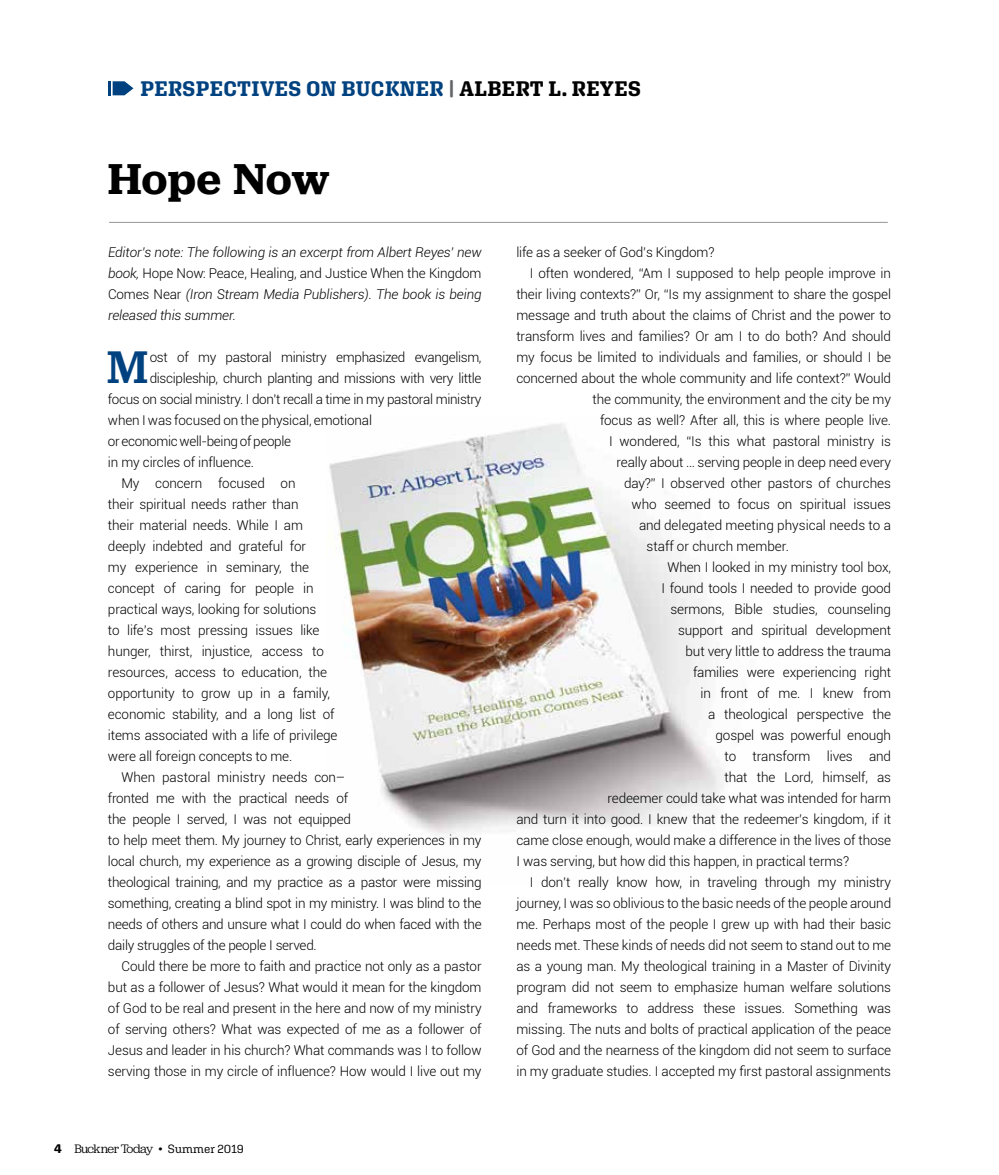
<style>
.page{position:relative;width:999px;height:1175px;background:#fff}
.page>*{position:absolute;margin:0;border:0;box-sizing:border-box;transform-origin:0 0}
.t1{font:500 47.7px "Jubilat";color:#004280}
.t2{font:600 45px "Jubilat";letter-spacing:.01em;color:#000}
.t3{font:700 21px "Aglet Slab";letter-spacing:.02em;color:#004280}
.t4{font:300 13.5px "Roboto";letter-spacing:-.01em;color:#000}
.t5{font:italic 300 13.5px/21px "Roboto";letter-spacing:-.01em;color:#000;text-align:justify}
.t6{font:12.75px "Jubilat";letter-spacing:-.05em;color:#000}
.s1{color:#636466}
.s2{color:#000}
.s3{font-style:normal}
.s4{font-family:"Aglet Slab";font-weight:700}
.s5{font-family:"Aglet Slab"}
.s6{font-family:"Aglet Slab";font-size:12px}
</style>
<div class="page">
<img style="left:329px;top:423px;width:394px;height:412px">
<svg style="left:108px;top:81px;width:25px;height:14px"></svg>
<hr style="left:109px;top:222px;width:779px;height:1px;background:#939598">
<h3 class="t3" style="left:140px;top:76px;width:502px">PERSPECTIVES ON BUCKNER <span class="s1">|</span> <span class="s2">ALBERT L. REYES</span></h3>
<h2 class="t2" style="left:108px;top:150px;width:223px">Hope Now</h2>
<p class="t5" style="left:108px;top:241px;width:375px">Editor’s note: The following is an excerpt from Albert Reyes’ new book, <span class="s3">Hope Now: Peace, Healing, and Justice When the Kingdom Comes Near</span> (Iron Stream Media Publishers). The book is being released this summer.</p>
<h1 class="t1" style="left:107px;top:336px;width:42px">M</h1>
<p class="t4" style="left:150px;top:347px;width:333px">ost of my pastoral ministry emphasized evangelism,</p>
<p class="t4" style="left:150px;top:368px;width:333px">discipleship, church planting and missions with very little</p>
<p class="t4" style="left:108px;top:389px;width:375px">focus on social ministry. I don’t recall a time in my pastoral ministry</p>
<p class="t4" style="left:108px;top:410px;width:266px">when I was focused on the physical, emotional</p>
<p class="t4" style="left:108px;top:431px;width:185px">or economic well-being of people</p>
<p class="t4" style="left:108px;top:452px;width:148px">in my circles of influence.</p>
<p class="t4" style="left:121px;top:473px;width:176px">My concern focused on</p>
<p class="t4" style="left:108px;top:494px;width:192px">their spiritual needs rather than</p>
<p class="t4" style="left:108px;top:515px;width:197px">their material needs. While I am</p>
<p class="t4" style="left:108px;top:536px;width:200px">deeply indebted and grateful for</p>
<p class="t4" style="left:108px;top:557px;width:203px">my experience in seminary, the</p>
<p class="t4" style="left:108px;top:578px;width:207px">concept of caring for people in</p>
<p class="t4" style="left:108px;top:599px;width:210px">practical ways, looking for solutions</p>
<p class="t4" style="left:108px;top:621px;width:213px">to life’s most pressing issues like</p>
<p class="t4" style="left:108px;top:642px;width:218px">hunger, thirst, injustice, access to</p>
<p class="t4" style="left:108px;top:663px;width:221px">resources, access to education, the</p>
<p class="t4" style="left:108px;top:684px;width:224px">opportunity to grow up in a family,</p>
<p class="t4" style="left:108px;top:705px;width:228px">economic stability, and a long list of</p>
<p class="t4" style="left:108px;top:726px;width:231px">items associated with a life of privilege</p>
<p class="t4" style="left:108px;top:747px;width:186px">were all foreign concepts to me.</p>
<p class="t4" style="left:121px;top:768px;width:225px">When pastoral ministry needs con–</p>
<p class="t4" style="left:108px;top:789px;width:242px">fronted me with the practical needs of</p>
<p class="t4" style="left:108px;top:810px;width:245px">the people I served, I was not equipped</p>
<p class="t4" style="left:108px;top:831px;width:375px">to help meet them. My journey to Christ, early experiences in my</p>
<p class="t4" style="left:108px;top:852px;width:375px">local church, my experience as a growing disciple of Jesus, my</p>
<p class="t4" style="left:108px;top:873px;width:375px">theological training, and my practice as a pastor were missing</p>
<p class="t4" style="left:108px;top:894px;width:375px">something, creating a blind spot in my ministry. I was blind to the</p>
<p class="t4" style="left:108px;top:915px;width:375px">needs of others and unsure what I could do when faced with the</p>
<p class="t4" style="left:108px;top:936px;width:210px">daily struggles of the people I served.</p>
<p class="t4" style="left:121px;top:957px;width:362px">Could there be more to faith and practice not only as a pastor</p>
<p class="t4" style="left:108px;top:978px;width:375px">but as a follower of Jesus? What would it mean for the kingdom</p>
<p class="t4" style="left:108px;top:999px;width:375px">of God to be real and present in the here and now of my ministry</p>
<p class="t4" style="left:108px;top:1020px;width:375px">of serving others? What was expected of me as a follower of</p>
<p class="t4" style="left:108px;top:1041px;width:375px">Jesus and leader in his church? What commands was I to follow</p>
<p class="t4" style="left:108px;top:1062px;width:375px">serving those in my circle of influence? How would I live out my</p>
<p class="t6" style="left:54px;top:1141px;width:191px"><span class="s4">4</span> Buckner Today <span class="s5">•</span> <span class="s6">Summer 2019</span></p>
<p class="t4" style="left:516px;top:243px;width:200px">life as a seeker of God’s Kingdom?</p>
<p class="t4" style="left:530px;top:264px;width:363px">I often wondered, “Am I supposed to help people improve in</p>
<p class="t4" style="left:516px;top:285px;width:376px">their living contexts?” Or, “Is my assignment to share the gospel</p>
<p class="t4" style="left:516px;top:306px;width:376px">message and truth about the claims of Christ and the power to</p>
<p class="t4" style="left:516px;top:327px;width:376px">transform lives and families? Or am I to do both? And should</p>
<p class="t4" style="left:516px;top:348px;width:376px">my focus be limited to individuals and families, or should I be</p>
<p class="t4" style="left:516px;top:369px;width:376px">concerned about the whole community and life context?” Would</p>
<p class="t4" style="left:592px;top:390px;width:300px">the community, the environment and the city be my</p>
<p class="t4" style="left:600px;top:411px;width:293px">focus as well? After all, this is where people live.</p>
<p class="t4" style="left:609px;top:432px;width:284px">I wondered, “Is this what pastoral ministry is</p>
<p class="t4" style="left:617px;top:453px;width:276px">really about … serving people in deep need every</p>
<p class="t4" style="left:624px;top:474px;width:269px">day?” I observed other pastors of churches</p>
<p class="t4" style="left:632px;top:495px;width:261px">who seemed to focus on spiritual issues</p>
<p class="t4" style="left:639px;top:516px;width:254px">and delegated meeting physical needs to a</p>
<p class="t4" style="left:647px;top:537px;width:144px">staff or church member.</p>
<p class="t4" style="left:668px;top:558px;width:225px">When I looked in my ministry tool box,</p>
<p class="t4" style="left:662px;top:579px;width:231px">I found tools I needed to provide good</p>
<p class="t4" style="left:671px;top:600px;width:222px">sermons, Bible studies, counseling</p>
<p class="t4" style="left:678px;top:621px;width:215px">support and spiritual development</p>
<p class="t4" style="left:686px;top:642px;width:207px">but very little to address the trauma</p>
<p class="t4" style="left:693px;top:663px;width:200px">families were experiencing right</p>
<p class="t4" style="left:701px;top:684px;width:192px">in front of me. I knew from</p>
<p class="t4" style="left:708px;top:705px;width:185px">a theological perspective the</p>
<p class="t4" style="left:716px;top:726px;width:177px">gospel was powerful enough</p>
<p class="t4" style="left:725px;top:747px;width:168px">to transform lives and</p>
<p class="t4" style="left:725px;top:768px;width:168px">that the Lord, himself, as</p>
<p class="t4" style="left:608px;top:789px;width:285px">redeemer could take what was intended for harm</p>
<p class="t4" style="left:516px;top:810px;width:376px">and turn it into good. I knew that the redeemer’s kingdom, if it</p>
<p class="t4" style="left:516px;top:831px;width:376px">came close enough, would make a difference in the lives of those</p>
<p class="t4" style="left:516px;top:852px;width:334px">I was serving, but how did this happen, in practical terms?</p>
<p class="t4" style="left:530px;top:873px;width:363px">I don’t really know how, in traveling through my ministry</p>
<p class="t4" style="left:516px;top:894px;width:376px">journey, I was so oblivious to the basic needs of the people around</p>
<p class="t4" style="left:516px;top:915px;width:376px">me. Perhaps most of the people I grew up with had their basic</p>
<p class="t4" style="left:516px;top:936px;width:376px">needs met. These kinds of needs did not seem to stand out to me</p>
<p class="t4" style="left:516px;top:957px;width:376px">as a young man. My theological training in a Master of Divinity</p>
<p class="t4" style="left:516px;top:978px;width:376px">program did not seem to emphasize human welfare solutions</p>
<p class="t4" style="left:516px;top:999px;width:376px">and frameworks to address these issues. Something was</p>
<p class="t4" style="left:516px;top:1020px;width:376px">missing. The nuts and bolts of practical application of the peace</p>
<p class="t4" style="left:516px;top:1041px;width:376px">of God and the nearness of the kingdom did not seem to surface</p>
<p class="t4" style="left:516px;top:1062px;width:376px">in my graduate studies. I accepted my first pastoral assignments</p>
</div>
